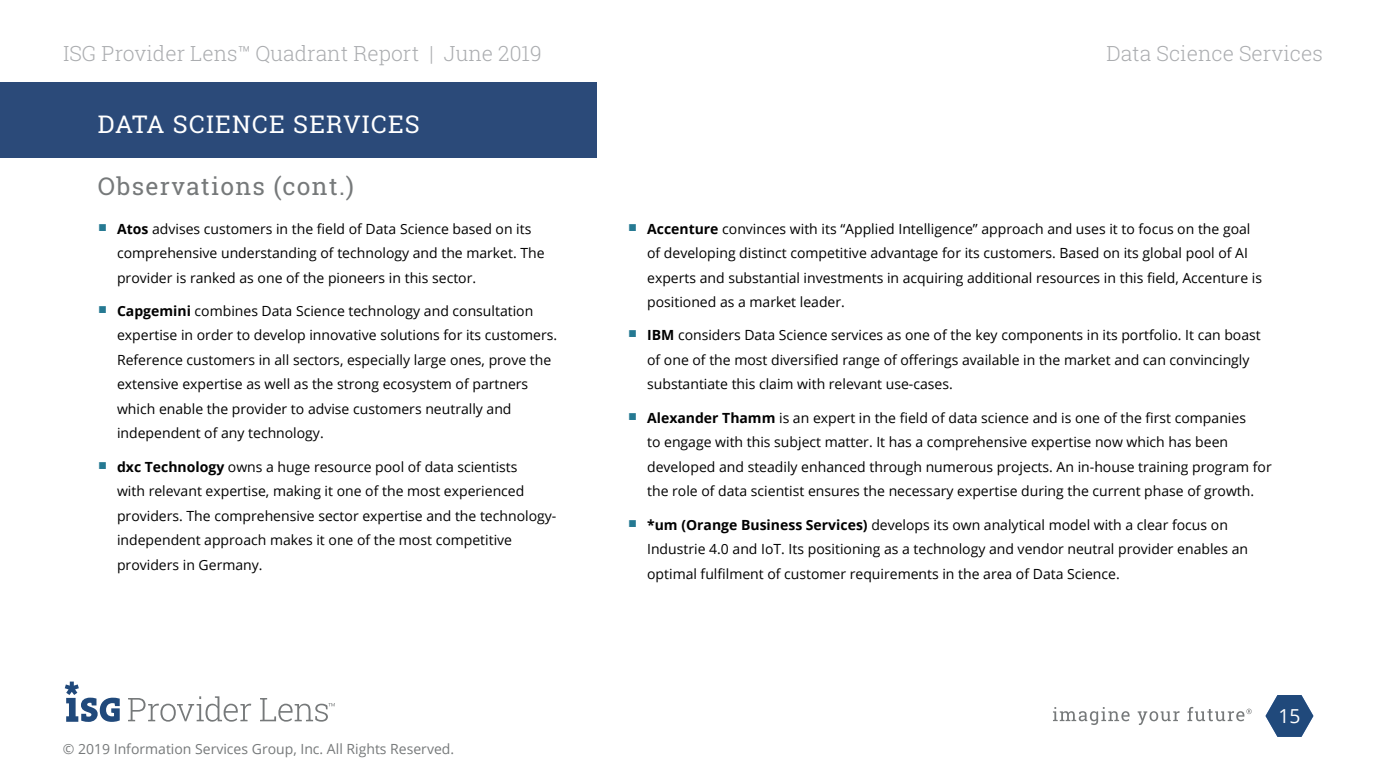
<style>
.page{position:relative;width:1386px;height:780px;background:#fff}
.page>*{position:absolute;margin:0;border:0;box-sizing:border-box;transform-origin:0 0}
.Section_Title_Midtex{font:24.5px "Roboto Slab";letter-spacing:.05em;color:#76797a}
.Section_Title_Midtex-2{font:24.5px "Roboto Slab";letter-spacing:.05em;color:#fff}
.t1{font:300 21px "Roboto Slab";color:#abadb0}
.t2{font:19.25px "Open Sans";color:#fff}
.t3{font:14px/24.5px "Open Sans";color:#000}
.t4{font:14px "Open Sans";color:#76797a}
.s1{font-weight:700}
</style>
<div class="page">
<svg style="left:1053px;top:707px;width:77px;height:18px"></svg>
<svg style="left:1138px;top:711px;width:42px;height:14px"></svg>
<svg style="left:1187px;top:707px;width:65px;height:14px"></svg>
<svg style="left:128px;top:696px;width:123px;height:25px"></svg>
<svg style="left:260px;top:698px;width:75px;height:23px"></svg>
<svg style="left:65px;top:681px;width:55px;height:41px"></svg>
<svg style="left:1266px;top:695px;width:47px;height:42px"></svg>
<div style="left:0;top:82px;width:596px;height:76px;background:#2b4a79"></div>
<p class="t1" style="left:63px;top:39px;width:480px">ISG Provider Lens™ Quadrant Report | June 2019</p>
<p class="Section_Title_Midtex-2" style="left:98px;top:107px;width:324px">DATA SCIENCE SERVICES</p>
<p class="Section_Title_Midtex" style="left:98px;top:169px;width:258px">Observations (cont.)</p>
<p class="t3" style="left:117px;top:216px;width:429px"><span class="s1">Atos</span> advises customers in the field of Data Science based on its comprehensive understanding of technology and the market. The provider is ranked as one of the pioneers in this sector.</p>
<p class="t3" style="left:117px;top:298px;width:442px"><span class="s1">Capgemini</span> combines Data Science technology and consultation expertise in order to develop innovative solutions for its customers.<br>Reference customers in all sectors, especially large ones, prove the extensive expertise as well as the strong ecosystem of partners which enable the provider to advise customers neutrally and independent of any technology.</p>
<p class="t3" style="left:117px;top:454px;width:441px"><span class="s1">dxc Technology</span> owns a huge resource pool of data scientists<br>with relevant expertise, making it one of the most experienced providers. The comprehensive sector expertise and the technology&shy;independent approach makes it one of the most competitive providers in Germany.</p>
<p class="t4" style="left:63px;top:739px;width:393px">© 2019 Information Services Group, Inc. All Rights Reserved.</p>
<p class="t1" style="left:1106px;top:39px;width:218px">Data Science Services</p>
<p class="t3" style="left:647px;top:216px;width:616px"><span class="s1">Accenture</span> convinces with its “Applied Intelligence” approach and uses it to focus on the goal of developing distinct competitive advantage for its customers. Based on its global pool of AI experts and substantial investments in acquiring additional resources in this field, Accenture is positioned as a market leader.</p>
<p class="t3" style="left:647px;top:323px;width:615px"><span class="s1">IBM</span> considers Data Science services as one of the key components in its portfolio. It can boast of one of the most diversified range of offerings available in the market and can convincingly substantiate this claim with relevant use-cases.</p>
<p class="t3" style="left:647px;top:405px;width:626px"><span class="s1">Alexander Thamm</span> is an expert in the field of data science and is one of the first companies<br>to engage with this subject matter. It has a comprehensive expertise now which has been developed and steadily enhanced through numerous projects. An in-house training program for the role of data scientist ensures the necessary expertise during the current phase of growth.</p>
<p class="t3" style="left:647px;top:512px;width:603px"><span class="s1">*um (Orange Business Services)</span> develops its own analytical model with a clear focus on<br>Industrie 4.0 and IoT. Its positioning as a technology and vendor neutral provider enables an optimal fulfilment of customer requirements in the area of Data Science.</p>
<h3 class="t2" style="left:1279px;top:701px;width:24px">15</h3>
</div>
